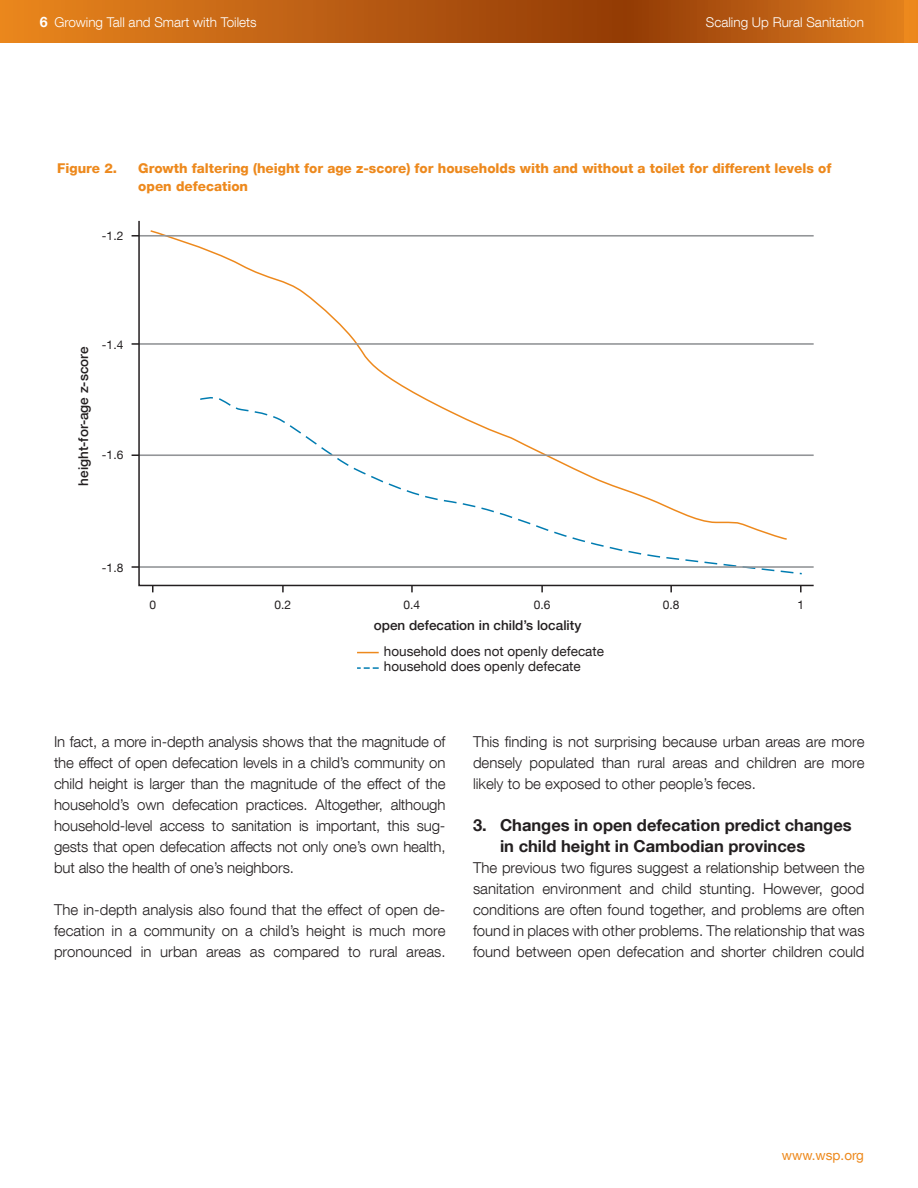
<style>
.page{position:relative;width:918px;height:1188px;background:#fff}
.page>*{position:absolute;margin:0;border:0;box-sizing:border-box;transform-origin:0 0}
.B-head-numbering{font:700 16.5px/21px "Helvetica Neue LT Com";color:#231f20}
.body_copy{font:300 15px/21px "Helvetica Neue LT Com";color:#231f20;text-align:justify}
.repeated_title{font:700 14.25px "Helvetica Neue LT Com";color:#fff}
.figure_title{font:800 13.5px/18.8px "Helvetica Neue LT Com";color:#ed891d}
.t1{font:13.5px/15.1px "Helvetica Neue LT Com";color:#231f20}
.repeated_title-2{font:300 13.5px "Helvetica Neue LT Com";color:#fff}
.t2{font:500 13.5px "Helvetica Neue LT Com";color:#231f20}
.t3{font:13.5px "Helvetica Neue LT Com";color:#ed891d}
.t4{font:12px "Helvetica Neue LT Com";color:#231f20}
</style>
<div class="page">
<svg style="left:0;top:0;width:904px;height:43px;background:#bc5f12"></svg>
<div style="left:904px;top:0;width:14px;height:43px;background:#ec881d"></div>
<svg style="left:132px;top:566px;width:6px;height:2px"></svg>
<svg style="left:132px;top:454px;width:6px;height:2px"></svg>
<svg style="left:132px;top:343px;width:6px;height:2px"></svg>
<svg style="left:132px;top:235px;width:6px;height:2px"></svg>
<svg style="left:138px;top:220px;width:676px;height:367px"></svg>
<svg style="left:152px;top:585px;width:2px;height:7px"></svg>
<svg style="left:282px;top:585px;width:2px;height:7px"></svg>
<svg style="left:800px;top:585px;width:2px;height:7px"></svg>
<svg style="left:411px;top:585px;width:2px;height:7px"></svg>
<svg style="left:541px;top:585px;width:2px;height:7px"></svg>
<svg style="left:670px;top:585px;width:2px;height:7px"></svg>
<svg style="left:357px;top:652px;width:22px;height:1px"></svg>
<svg style="left:357px;top:667px;width:22px;height:2px"></svg>
<p class="repeated_title" style="left:40px;top:13px;width:9px">6</p>
<p class="repeated_title-2" style="left:54px;top:14px;width:204px">Growing Tall and Smart with Toilets</p>
<p class="repeated_title-2" style="left:706px;top:14px;width:160px">Scaling Up Rural Sanitation</p>
<p class="figure_title" style="left:57px;top:159px;width:61px">Figure 2.</p>
<p class="figure_title" style="left:138px;top:159px;width:695px">Growth faltering (height for age z-score) for households with and without a toilet for different levels of open defecation</p>
<p class="t4" style="left:102px;top:229px;width:23px">-1.2</p>
<p class="t2" style="left:75px;top:486px;width:140px;rotate:-90deg">height-for-age z-score</p>
<p class="t4" style="left:102px;top:338px;width:23px">-1.4</p>
<p class="t4" style="left:102px;top:447px;width:23px">-1.6</p>
<p class="t4" style="left:102px;top:560px;width:23px">-1.8</p>
<p class="t4" style="left:149px;top:597px;width:8px">0</p>
<p class="t4" style="left:275px;top:597px;width:18px">0.2</p>
<p class="t4" style="left:404px;top:597px;width:18px">0.4</p>
<p class="t4" style="left:534px;top:597px;width:18px">0.6</p>
<p class="t4" style="left:663px;top:597px;width:18px">0.8</p>
<p class="t4" style="left:797px;top:597px;width:8px">1</p>
<p class="t2" style="left:374px;top:617px;width:209px">open defecation in child’s locality</p>
<p class="t1" style="left:384px;top:643px;width:222px">household does not openly defecate household does openly defecate</p>
<p class="body_copy" style="left:54px;top:731px;width:393px">In fact, a more in-depth analysis shows that the magnitude of the effect of open defecation levels in a child’s community on child height is larger than the magnitude of the effect of the household’s own defecation practices. Altogether, although household-level access to sanitation is important, this sug&shy;gests that open defecation affects not only one’s own health, but also the health of one’s neighbors.</p>
<p class="body_copy" style="left:54px;top:899px;width:393px">The in-depth analysis also found that the effect of open de&shy;fecation in a community on a child’s height is much more pronounced in urban areas as compared to rural areas.</p>
<p class="body_copy" style="left:473px;top:731px;width:393px">This finding is not surprising because urban areas are more densely populated than rural areas and children are more likely to be exposed to other people’s feces.</p>
<p class="B-head-numbering" style="left:500px;top:814px;width:353px;text-indent:-27px">3. Changes in open defecation predict changes in child height in Cambodian provinces</p>
<p class="body_copy" style="left:473px;top:857px;width:393px">The previous two figures suggest a relationship between the sanitation environment and child stunting. However, good conditions are often found together, and problems are often found in places with other problems. The relationship that was found between open defecation and shorter children could</p>
<p class="t3" style="left:782px;top:1147px;width:84px">www.wsp.org</p>
</div>
